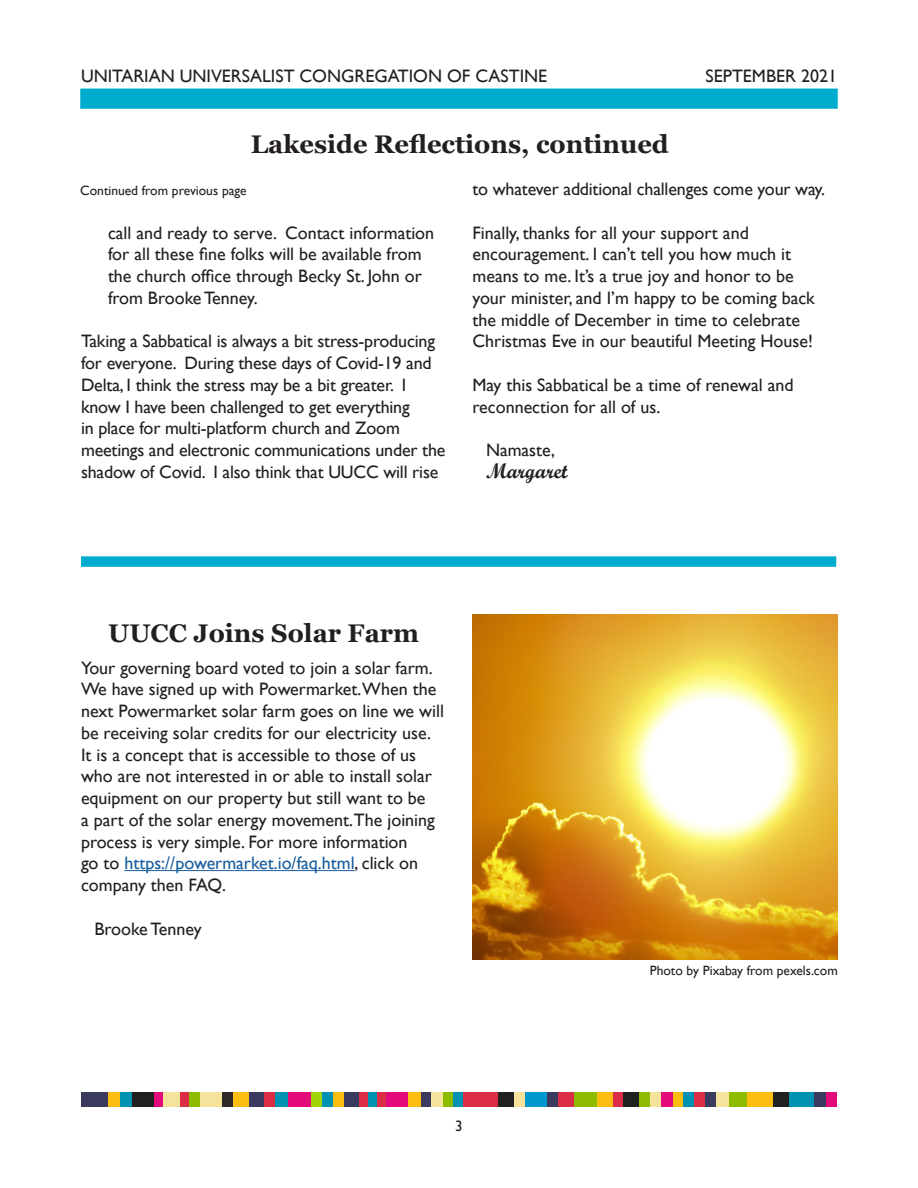
<style>
.page{position:relative;width:918px;height:1188px;background:#fff}
.page>*{position:absolute;margin:0;border:0;box-sizing:border-box;transform-origin:0 0}
.Column_title{font:700 25.5px "Georgia";color:#231f20}
.Body_Text{font:21px "Script MT Bold";color:#231f20}
.Body_Text-2{font:18px/21.8px "Gill Sans";color:#231f20}
.t1{font:15px "Gill Sans";color:#231f20}
.t2{font:13.5px "Gill Sans";color:#231f20}
.s1{color:#175d9e}
</style>
<div class="page">
<div style="left:80px;top:89px;width:758px;height:20px;background:#00accd;border:2px solid #00accd"></div>
<div style="left:826px;top:1092px;width:11px;height:15px;background:#e30a7c"></div>
<div style="left:694px;top:1092px;width:11px;height:15px;background:#dc2d47"></div>
<div style="left:683px;top:1092px;width:11px;height:15px;background:#0092b3"></div>
<div style="left:672px;top:1092px;width:11px;height:15px;background:#fdbd10"></div>
<div style="left:661px;top:1092px;width:11px;height:15px;background:#e30a7c"></div>
<div style="left:333px;top:1092px;width:11px;height:15px;background:#fdbd10"></div>
<div style="left:322px;top:1092px;width:11px;height:15px;background:#0092b3"></div>
<div style="left:311px;top:1092px;width:11px;height:15px;background:#a2d40a"></div>
<div style="left:189px;top:1092px;width:11px;height:15px;background:#8dbb00"></div>
<div style="left:650px;top:1092px;width:11px;height:15px;background:#f5e39b"></div>
<div style="left:453px;top:1092px;width:11px;height:15px;background:#0092b3"></div>
<div style="left:443px;top:1092px;width:10px;height:15px;background:#8dbb00"></div>
<div style="left:431px;top:1092px;width:12px;height:15px;background:#f5e39b"></div>
<div style="left:421px;top:1092px;width:10px;height:15px;background:#3a3a5f"></div>
<div style="left:408px;top:1092px;width:13px;height:15px;background:#fdbd10"></div>
<div style="left:275px;top:1092px;width:13px;height:15px;background:#0092b3"></div>
<div style="left:639px;top:1092px;width:11px;height:15px;background:#8dbb00"></div>
<div style="left:814px;top:1092px;width:12px;height:15px;background:#3a3a5f"></div>
<div style="left:705px;top:1092px;width:11px;height:15px;background:#3a3a5f"></div>
<div style="left:514px;top:1092px;width:11px;height:15px;background:#f5e39b"></div>
<div style="left:612px;top:1092px;width:11px;height:15px;background:#dc2d47"></div>
<div style="left:789px;top:1092px;width:25px;height:15px;background:#0092b3"></div>
<div style="left:747px;top:1092px;width:26px;height:15px;background:#fdbd10"></div>
<div style="left:773px;top:1092px;width:16px;height:15px;background:#202222"></div>
<div style="left:623px;top:1092px;width:16px;height:15px;background:#202222"></div>
<div style="left:729px;top:1092px;width:18px;height:15px;background:#8dbb00"></div>
<div style="left:597px;top:1092px;width:15px;height:15px;background:#fdbd10"></div>
<div style="left:344px;top:1092px;width:15px;height:15px;background:#3a3a5f"></div>
<div style="left:498px;top:1092px;width:16px;height:15px;background:#202222"></div>
<div style="left:464px;top:1092px;width:34px;height:15px;background:#dc2d47"></div>
<div style="left:288px;top:1092px;width:23px;height:15px;background:#e30a7c"></div>
<div style="left:132px;top:1092px;width:23px;height:15px;background:#202222"></div>
<div style="left:574px;top:1092px;width:23px;height:15px;background:#8dbb00"></div>
<div style="left:716px;top:1092px;width:13px;height:15px;background:#f5e39b"></div>
<div style="left:547px;top:1092px;width:12px;height:15px;background:#3a3a5f"></div>
<div style="left:525px;top:1092px;width:22px;height:15px;background:#0098ce"></div>
<div style="left:559px;top:1092px;width:15px;height:15px;background:#dc2d47"></div>
<div style="left:221px;top:1092px;width:12px;height:15px;background:#2e2926"></div>
<div style="left:200px;top:1092px;width:21px;height:15px;background:#f5e39b"></div>
<div style="left:120px;top:1092px;width:12px;height:15px;background:#0092b3"></div>
<div style="left:107px;top:1092px;width:13px;height:15px;background:#fdbd10"></div>
<div style="left:233px;top:1092px;width:16px;height:15px;background:#fdbd10"></div>
<div style="left:386px;top:1092px;width:22px;height:15px;background:#e30a7c"></div>
<div style="left:81px;top:1092px;width:26px;height:15px;background:#3a3a5f"></div>
<div style="left:368px;top:1092px;width:10px;height:15px;background:#0092b3"></div>
<div style="left:378px;top:1092px;width:8px;height:15px;background:#dc2d47"></div>
<div style="left:359px;top:1092px;width:9px;height:15px;background:#dc2d47"></div>
<div style="left:163px;top:1092px;width:17px;height:15px;background:#f5e39b"></div>
<div style="left:180px;top:1092px;width:9px;height:15px;background:#dc2d47"></div>
<div style="left:155px;top:1092px;width:8px;height:15px;background:#e30a7c"></div>
<div style="left:264px;top:1092px;width:11px;height:15px;background:#dc2d47"></div>
<div style="left:249px;top:1092px;width:15px;height:15px;background:#3a3a5f"></div>
<hr style="left:124px;top:870px;width:231px;height:1px;background:#175d9e">
<div style="left:81px;top:556px;width:755px;height:11px;background:#00accd"></div>
<img style="left:472px;top:614px;width:366px;height:345px">
<p class="Body_Text-2" style="left:81px;top:65px;width:468px">UNITARIAN UNIVERSALIST CONGREGATION OF CASTINE</p>
<p class="Body_Text-2" style="left:706px;top:65px;width:133px">SEPTEMBER 2021</p>
<p class="Column_title" style="left:251px;top:128px;width:420px">Lakeside Reflections, continued</p>
<p class="t2" style="left:80px;top:183px;width:168px">Continued from previous page</p>
<p class="Body_Text-2" style="left:472px;top:178px;width:354px">to whatever additional challenges come your way.</p>
<p class="Body_Text-2" style="left:472px;top:222px;width:344px">Finally, thanks for all your support and encouragement. I can’t tell you how much it means to me. It’s a true joy and honor to be your minister, and I’m happy to be coming back the middle of December in time to celebrate Christmas Eve in our beautiful Meeting House!</p>
<p class="Body_Text-2" style="left:472px;top:374px;width:323px">May this Sabbatical be a time of renewal and reconnection for all of us.</p>
<p class="Body_Text-2" style="left:486px;top:439px;width:71px">Namaste,</p>
<p class="Body_Text" style="left:486px;top:458px;width:83px">Margaret</p>
<p class="Body_Text-2" style="left:108px;top:222px;width:328px">call and ready to serve. Contact information for all these fine folks will be available from the church office through Becky St. John or from Brooke Tenney.</p>
<p class="Body_Text-2" style="left:81px;top:331px;width:366px">Taking a Sabbatical is always a bit stress-producing for everyone. During these days of Covid-19 and Delta, I think the stress may be a bit greater. I know I have been challenged to get everything<br>in place for multi-platform church and Zoom meetings and electronic communications under the shadow of Covid. I also think that UUCC will rise</p>
<p class="Column_title" style="left:108px;top:617px;width:312px">UUCC Joins Solar Farm</p>
<p class="Body_Text-2" style="left:81px;top:657px;width:365px">Your governing board voted to join a solar farm.<br>We have signed up with Powermarket.When the next Powermarket solar farm goes on line we will be receiving solar credits for our electricity use.<br>It is a concept that is accessible to those of us who are not interested in or able to install solar equipment on our property but still want to be<br>a part of the solar energy movement.The joining process is very simple. For more information<br>go to <span class="s1">https://powermarket.io/faq.html</span>, click on company then FAQ.</p>
<p class="Body_Text-2" style="left:94px;top:918px;width:109px">Brooke Tenney</p>
<p class="t1" style="left:455px;top:1117px;width:9px">3</p>
<p class="t2" style="left:650px;top:962px;width:189px">Photo by Pixabay from pexels.com</p>
</div>
